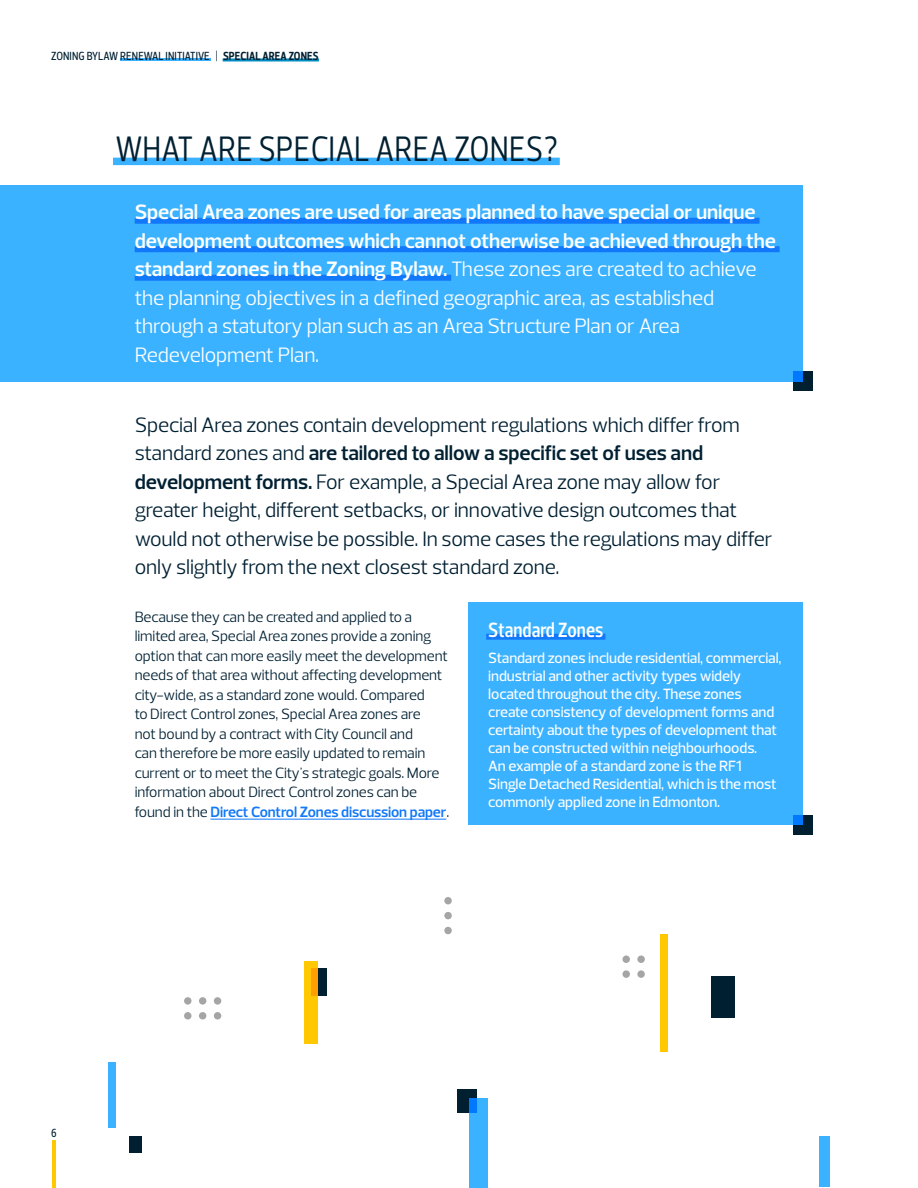
<style>
.page{position:relative;width:918px;height:1188px;background:#fff}
.page>*{position:absolute;margin:0;border:0;box-sizing:border-box;transform-origin:0 0}
.t1{font:36px "Prelo Condensed";color:#002032}
.t2{font:21px/28.5px "Prelo";letter-spacing:-.01em;color:#002032}
.t3{font:21px/28.5px "Prelo";letter-spacing:-.005em;color:#fff}
.t4{font:600 21px "Prelo Condensed";color:#fff}
.t5{font:15px/19.5px "Prelo";letter-spacing:-.01em;color:#002032}
.t6{font:500 15px/18px "Prelo";letter-spacing:-.005em;color:#fff}
.t7{font:500 12px "Prelo Condensed";letter-spacing:.01em;color:#002032}
.s1{font-weight:700}
.s2{font-weight:600}
.s3{font-weight:600;color:#1178f9}
</style>
<div class="page">
<div style="left:0;top:185px;width:803px;height:196px;background:#3bb2ff"></div>
<div style="left:469px;top:602px;width:334px;height:223px;background:#3bb2ff"></div>
<svg style="left:793px;top:372px;width:20px;height:19px"></svg>
<svg style="left:793px;top:815px;width:20px;height:19px"></svg>
<div style="left:486px;top:634px;width:119px;height:6px;background:#1178f9"></div>
<hr style="left:120px;top:58px;width:91px;height:3px;background:#3bb2ff">
<hr style="left:223px;top:58px;width:96px;height:3px;background:#008dc4">
<hr style="left:52px;top:1141px;width:4px;height:47px;background:#ffc800">
<div style="left:113px;top:158px;width:447px;height:7px;background:#3bb2ff"></div>
<div style="left:135px;top:218px;width:625px;height:6px;background:#1178f9"></div>
<div style="left:135px;top:246px;width:645px;height:6px;background:#1178f9"></div>
<div style="left:135px;top:275px;width:316px;height:6px;background:#1178f9"></div>
<hr style="left:210px;top:819px;width:236px;height:1px;background:#1178f9">
<div style="left:469px;top:1099px;width:19px;height:89px;background:#3bb2ff"></div>
<div style="left:108px;top:1062px;width:8px;height:65px;background:#3bb2ff"></div>
<div style="left:819px;top:1137px;width:10px;height:50px;background:#3bb2ff"></div>
<svg style="left:184px;top:997px;width:8px;height:23px"></svg>
<svg style="left:199px;top:997px;width:7px;height:23px"></svg>
<svg style="left:214px;top:997px;width:7px;height:23px"></svg>
<div style="left:711px;top:976px;width:23px;height:41px;background:#002032"></div>
<svg style="left:458px;top:1090px;width:19px;height:23px"></svg>
<div style="left:660px;top:934px;width:8px;height:118px;background:#ffc800"></div>
<div style="left:130px;top:1136px;width:12px;height:17px;background:#002032"></div>
<div style="left:304px;top:961px;width:14px;height:82px;background:#ffc800"></div>
<svg style="left:311px;top:968px;width:15px;height:27px"></svg>
<svg style="left:444px;top:897px;width:8px;height:38px"></svg>
<svg style="left:623px;top:955px;width:7px;height:23px"></svg>
<svg style="left:637px;top:955px;width:8px;height:23px"></svg>
<p class="t7" style="left:51px;top:49px;width:269px">ZONING BYLAW RENEWAL INITIATIVE | <span class="s1">SPECIAL AREA ZONES</span></p>
<h1 class="t1" style="left:115px;top:127px;width:444px">WHAT ARE SPECIAL AREA ZONES?</h1>
<p class="t3" style="left:135px;top:198px;width:643px"><span class="s2">Special Area zones are used for areas planned to have special or unique development outcomes which cannot otherwise be achieved through the standard zones in the Zoning Bylaw.</span> These zones are created to achieve the planning objectives in a defined geographic area, as established through a statutory plan such as an Area Structure Plan or Area Redevelopment Plan.</p>
<p class="t2" style="left:135px;top:410px;width:639px">Special Area zones contain development regulations which differ from standard zones and <span class="s2">are tailored to allow a specific set of uses and development forms.</span> For example, a Special Area zone may allow for greater height, different setbacks, or innovative design outcomes that would not otherwise be possible. In some cases the regulations may differ only slightly from the next closest standard zone.</p>
<p class="t5" style="left:135px;top:607px;width:316px">Because they can be created and applied to a limited area, Special Area zones provide a zoning option that can more easily meet the development needs of that area without affecting development city-wide, as a standard zone would. Compared<br>to Direct Control zones, Special Area zones are<br>not bound by a contract with City Council and<br>can therefore be more easily updated to remain current or to meet the City's strategic goals. More information about Direct Control zones can be found in the <span class="s3">Direct Control Zones discussion paper</span>.</p>
<h2 class="t4" style="left:488px;top:617px;width:116px">Standard Zones</h2>
<p class="t6" style="left:488px;top:649px;width:295px">Standard zones include residential, commercial, industrial and other activity types widely located throughout the city. These zones create consistency of development forms and certainty about the types of development that can be constructed within neighbourhoods.<br>An example of a standard zone is the RF1<br>Single Detached Residential, which is the most commonly applied zone in Edmonton.</p>
<p class="t7" style="left:51px;top:1125px;width:7px">6</p>
</div>
